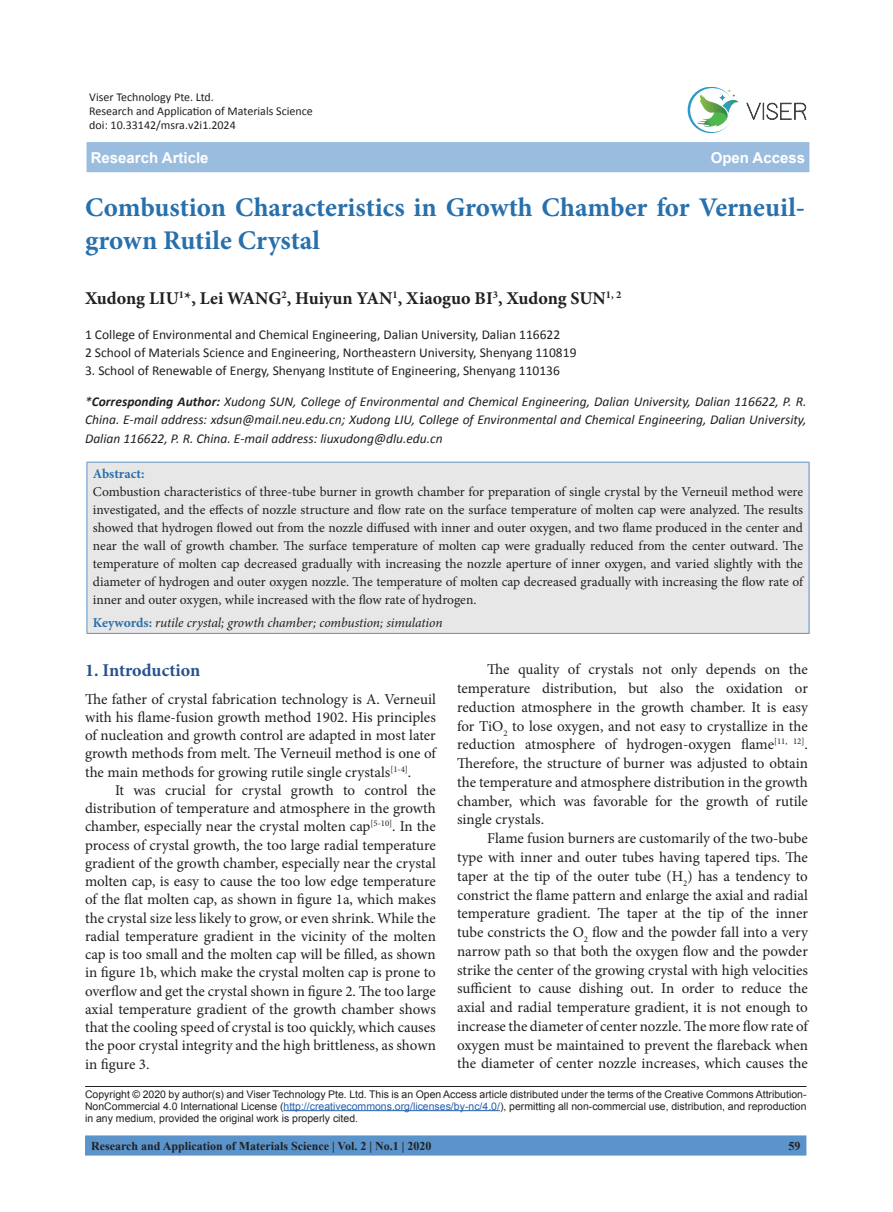
<style>
.page{position:relative;width:893px;height:1212px;background:#fff}
.page>*{position:absolute;margin:0;border:0;box-sizing:border-box;transform-origin:0 0}
.t1{font:700 27px/32.4px "Minion Pro";color:#2870ac}
.t2{font:700 18px "Minion Pro";color:#231f20}
.t3{font:700 18px "Minion Pro";letter-spacing:-.005em;color:#27518f}
.t4{font:15px/18.8px "Minion Pro";color:#231f20;text-align:justify}
.t5{font:700 15px "Arial";color:#fff}
.t6{font:13.5px/18px "Minion Pro";color:#231f20;text-align:justify}
.t7{font:italic 13.5px/18.5px "Calibri";color:#231f20;text-align:justify}
.t8{font:13.5px/18px "Calibri";color:#231f20}
.t9{font:italic 13.5px "Minion Pro";letter-spacing:-.01em;color:#231f20}
.t10{font:700 13.5px "Minion Pro";color:#2870ac}
.t11{font:12px/14.4px "Calibri";color:#231f20}
.t12{font:700 12px "Times New Roman";color:#231f20}
.t13{font:10.5px/12.3px "Arial";color:#231f20;text-align:justify}
.s1{font-weight:700}
.s2{font-weight:700;font-style:normal;color:#2870ac}
.s3{color:#235fad}
</style>
<div class="page">
<div style="left:85px;top:1135px;width:721px;height:20px;background:#5a94ca"></div>
<hr style="left:85px;top:1086px;width:722px;height:1px;background:#231f20">
<hr style="left:283px;top:1110px;width:217px;height:1px;background:#235fad">
<div style="left:87px;top:142px;width:722px;height:30px;background:#9abddf"></div>
<svg style="left:746px;top:102px;width:61px;height:18px"></svg>
<svg style="left:689px;top:87px;width:50px;height:46px"></svg>
<div style="left:87px;top:462px;width:722px;height:171px;background:#e8e7e7"></div>
<hr style="left:87px;top:462px;width:722px;height:1px;background:#5a94ca">
<hr style="left:87px;top:462px;width:1px;height:171px;background:#5a94ca">
<hr style="left:809px;top:462px;width:1px;height:171px;background:#5a94ca">
<hr style="left:87px;top:633px;width:722px;height:1px;background:#5a94ca">
<p class="t11" style="left:89px;top:90px;width:225px">Viser Technology Pte. Ltd.<br>Research and Application of Materials Science doi: 10.33142/msra.v2i1.2024</p>
<p class="t5" style="left:91px;top:147px;width:119px">Research Article</p>
<p class="t5" style="left:711px;top:147px;width:96px">Open Access</p>
<h1 class="t1" style="left:85px;top:191px;width:721px">Combustion Characteristics in Growth Chamber for Verneuil&shy;grown Rutile Crystal</h1>
<p class="t2" style="left:85px;top:286px;width:538px">Xudong LIU<sup>1</sup>*, Lei WANG<sup>2</sup>, Huiyun YAN<sup>1</sup>, Xiaoguo BI<sup>3</sup>, Xudong SUN<sup>1,</sup> <sup>2</sup></p>
<p class="t8" style="left:85px;top:326px;width:493px">1 College of Environmental and Chemical Engineering, Dalian University, Dalian 116622<br>2 School of Materials Science and Engineering, Northeastern University, Shenyang 110819</p>
<p class="t8" style="left:85px;top:362px;width:476px">3. School of Renewable of Energy, Shenyang Institute of Engineering, Shenyang 110136</p>
<p class="t7" style="left:85px;top:392px;width:723px">*<span class="s1">Corresponding Author:</span> Xudong SUN, College of Environmental and Chemical Engineering, Dalian University, Dalian 116622, P. R.<br>China. E-mail address: xdsun@mail.neu.edu.cn; Xudong LIU, College of Environmental and Chemical Engineering, Dalian University, Dalian 116622, P. R. China. E-mail address: liuxudong@dlu.edu.cn</p>
<p class="t10" style="left:93px;top:464px;width:53px">Abstract:</p>
<p class="t6" style="left:93px;top:483px;width:712px">Combustion characteristics of three-tube burner in growth chamber for preparation of single crystal by the Verneuil method were investigated, and the effects of nozzle structure and flow rate on the surface temperature of molten cap were analyzed. The results showed that hydrogen flowed out from the nozzle diffused with inner and outer oxygen, and two flame produced in the center and near the wall of growth chamber. The surface temperature of molten cap were gradually reduced from the center outward. The temperature of molten cap decreased gradually with increasing the nozzle aperture of inner oxygen, and varied slightly with the diameter of hydrogen and outer oxygen nozzle. The temperature of molten cap decreased gradually with increasing the flow rate of inner and outer oxygen, while increased with the flow rate of hydrogen.</p>
<p class="t9" style="left:93px;top:614px;width:351px"><span class="s2">Keywords:</span> rutile crystal; growth chamber; combustion; simulation</p>
<p class="t3" style="left:85px;top:658px;width:117px">1. Introduction</p>
<p class="t4" style="left:85px;top:690px;width:352px;line-height:18.3px">The father of crystal fabrication technology is A. Verneuil with his flame-fusion growth method 1902. His principles of nucleation and growth control are adapted in most later growth methods from melt. The Verneuil method is one of the main methods for growing rutile single crystals<sup>[1-4]</sup>.</p>
<p class="t4" style="left:85px;top:781px;width:352px;line-height:18.3px;text-indent:30px">It was crucial for crystal growth to control the distribution of temperature and atmosphere in the growth chamber, especially near the crystal molten cap<sup>[5-10]</sup>. In the process of crystal growth, the too large radial temperature gradient of the growth chamber, especially near the crystal molten cap, is easy to cause the too low edge temperature of the flat molten cap, as shown in figure 1a, which makes the crystal size less likely to grow, or even shrink. While the radial temperature gradient in the vicinity of the molten cap is too small and the molten cap will be filled, as shown in figure 1b, which make the crystal molten cap is prone to overflow and get the crystal shown in figure 2. The too large axial temperature gradient of the growth chamber shows that the cooling speed of crystal is too quickly, which causes the poor crystal integrity and the high brittleness, as shown in figure 3.</p>
<p class="t4" style="left:457px;top:660px;width:352px;text-indent:30px">The quality of crystals not only depends on the temperature distribution, but also the oxidation or reduction atmosphere in the growth chamber. It is easy for TiO<sub>2</sub> to lose oxygen, and not easy to crystallize in the reduction atmosphere of hydrogen-oxygen flame<sup>[11,</sup> <sup>12]</sup>.<br>Therefore, the structure of burner was adjusted to obtain the temperature and atmosphere distribution in the growth chamber, which was favorable for the growth of rutile single crystals.</p>
<p class="t4" style="left:457px;top:829px;width:352px;text-indent:30px">Flame fusion burners are customarily of the two-bube type with inner and outer tubes having tapered tips. The taper at the tip of the outer tube (H<sub>2</sub>) has a tendency to constrict the flame pattern and enlarge the axial and radial temperature gradient. The taper at the tip of the inner tube constricts the O<sub>2</sub> flow and the powder fall into a very narrow path so that both the oxygen flow and the powder strike the center of the growing crystal with high velocities sufficient to cause dishing out. In order to reduce the axial and radial temperature gradient, it is not enough to increase the diameter of center nozzle. The more flow rate of oxygen must be maintained to prevent the flareback when the diameter of center nozzle increases, which causes the</p>
<p class="t13" style="left:85px;top:1088px;width:723px">Copyright © 2020 by author(s) and Viser Technology Pte. Ltd. This is an Open Access article distributed under the terms of the Creative Commons Attribution-NonCommercial 4.0 International License (<span class="s3">http://creativecommons.org/licenses/by-nc/4.0/</span>), permitting all non-commercial use, distribution, and reproduction in any medium, provided the original work is properly cited.</p>
<p class="t12" style="left:91px;top:1137px;width:342px">Research and Application of Materials Science | Vol. 2 | No.1 | 2020</p>
<p class="t12" style="left:788px;top:1137px;width:13px">59</p>
</div>
